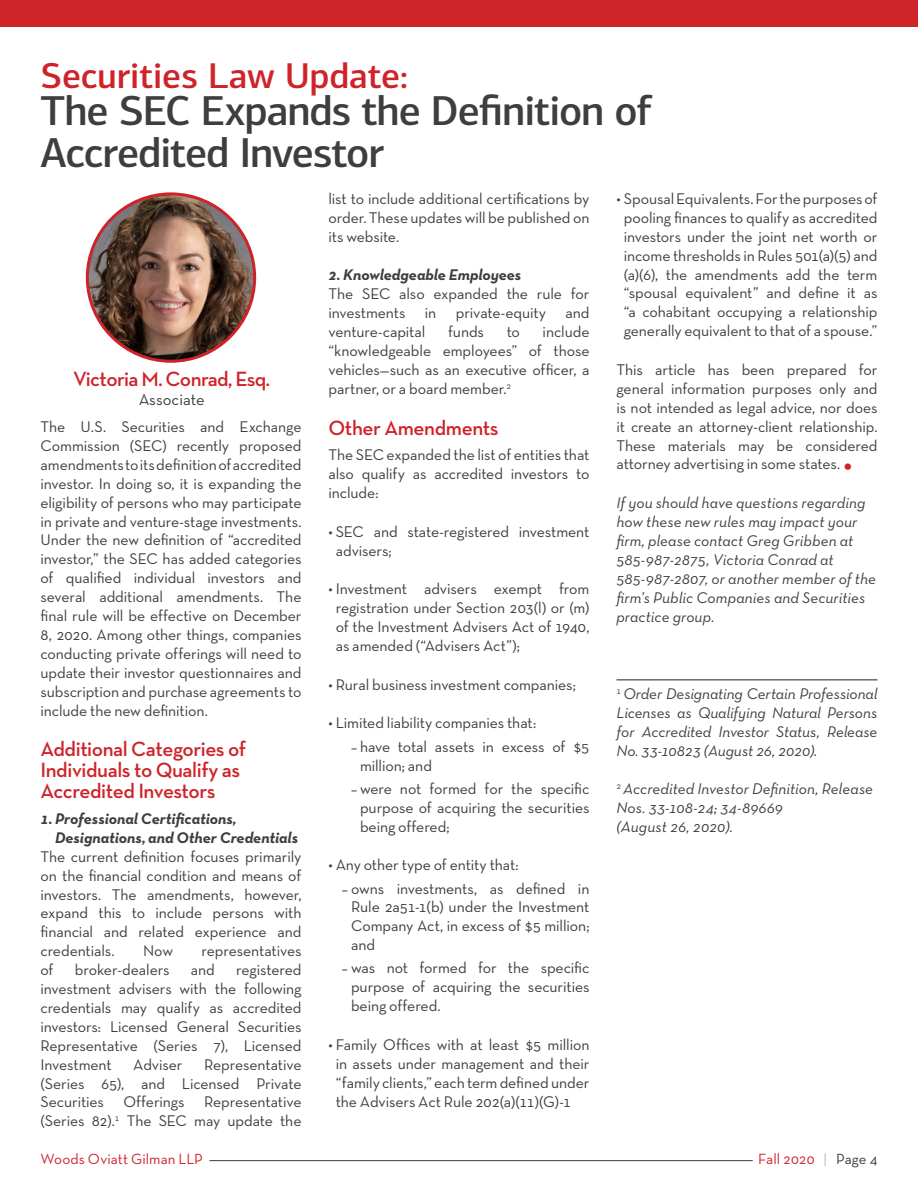
<style>
.page{position:relative;width:918px;height:1188px;background:#fff}
.page>*{position:absolute;margin:0;border:0;box-sizing:border-box;transform-origin:0 0}
.WOG_Header{font:500 42px/42px "Connections";letter-spacing:-.025em;color:#3e3e3f}
.WOG_Header-2{font:500 36px "Connections";letter-spacing:-.005em;color:#cf232a}
.WOG_Body{font:600 21px/21px "Neutra Text TFPS";letter-spacing:-.02em;color:#cf232a}
.t1{font:16.5px "Neutra Text TFPS";color:#3e3e3f}
.WOG_Body-2{font:15.75px/18.9px "Neutra Text TFPS";letter-spacing:-.005em;color:#3e3e3f;text-align:justify}
.WOG_Body-3{font:italic 15.75px/18.9px "Neutra Text TFPS";color:#3e3e3f}
.WOG_Body-4{font:italic 700 15.75px/18.9px "Neutra Text TFPS";color:#3e3e3f}
.t2{font:15px "Neutra Text TFPS";letter-spacing:.005em;color:#cf232a}
.s1{font-family:"Connections";font-weight:500;font-size:27px;color:#cf232a}
.s2{color:#bcbdc0}
.s3{color:#3e3e3f}
</style>
<div class="page">
<div style="left:0;top:0;width:918px;height:27px;background:#cf232a"></div>
<hr style="left:616px;top:680px;width:262px;height:1px;background:#231f20">
<img style="left:87px;top:194px;width:168px;height:167px;border-radius:84px">
<hr style="left:210px;top:1160px;width:543px;height:1px;background:#3e3e3f">
<p class="WOG_Header-2" style="left:40px;top:54px;width:369px">Securities Law Update:</p>
<p class="WOG_Header" style="left:40px;top:90px;width:613px">The SEC Expands the Definition of<br>Accredited Investor</p>
<p class="WOG_Body" style="left:73px;top:368px;width:198px">Victoria M. Conrad, Esq.</p>
<p class="t1" style="left:139px;top:390px;width:67px">Associate</p>
<p class="WOG_Body-2" style="left:40px;top:417px;width:262px">The U.S. Securities and Exchange Commission (SEC) recently proposed amendments to its definition of accredited investor. In doing so, it is expanding the eligibility of persons who may participate in private and venture-stage investments.<br>Under the new definition of “accredited investor,” the SEC has added categories of qualified individual investors and several additional amendments. The final rule will be effective on December 8, 2020. Among other things, companies conducting private offerings will need to update their investor questionnaires and subscription and purchase agreements to include the new definition.</p>
<p class="WOG_Body" style="left:40px;top:738px;width:207px">Additional Categories of<br>Individuals to Qualify as<br>Accredited Investors</p>
<p class="WOG_Body-4" style="left:55px;top:809px;width:245px;text-indent:-15px">1. Professional Certifications,<br>Designations, and Other Credentials</p>
<p class="WOG_Body-2" style="left:40px;top:847px;width:262px">The current definition focuses primarily on the financial condition and means of investors. The amendments, however, expand this to include persons with financial and related experience and credentials.</p>
<p class="WOG_Body-2" style="left:143px;top:941px;width:32px">Now</p>
<p class="WOG_Body-2" style="left:202px;top:941px;width:101px">representatives</p>
<p class="WOG_Body-2" style="left:40px;top:960px;width:15px">of</p>
<p class="WOG_Body-2" style="left:75px;top:960px;width:96px">broker-dealers</p>
<p class="WOG_Body-2" style="left:191px;top:960px;width:26px">and</p>
<p class="WOG_Body-2" style="left:40px;top:960px;width:263px;text-indent:196px">registered investment advisers with the following credentials may qualify as accredited investors: Licensed General Securities Representative (Series 7), Licensed Investment</p>
<p class="WOG_Body-2" style="left:133px;top:1055px;width:51px">Adviser</p>
<p class="WOG_Body-2" style="left:40px;top:1055px;width:263px;text-indent:164px">Representative (Series 65), and Licensed Private Securities Offerings Representative (Series 82).<sup>1</sup> The SEC may update the</p>
<p class="WOG_Body-2" style="left:328px;top:189px;width:263px">list to include additional certifications by order. These updates will be published on its website.</p>
<p class="WOG_Body-4" style="left:328px;top:265px;width:194px">2. Knowledgeable Employees</p>
<p class="WOG_Body-2" style="left:328px;top:284px;width:262px">The SEC also expanded the rule for investments in private-equity and venture-capital</p>
<p class="WOG_Body-2" style="left:448px;top:322px;width:37px">funds</p>
<p class="WOG_Body-2" style="left:507px;top:322px;width:15px">to</p>
<p class="WOG_Body-2" style="left:328px;top:322px;width:263px;text-indent:214px">include “knowledgeable employees” of those vehicles—such as an executive officer, a partner, or a board member.<sup>2</sup></p>
<p class="WOG_Body" style="left:328px;top:417px;width:172px">Other Amendments</p>
<p class="WOG_Body-2" style="left:328px;top:445px;width:263px">The SEC expanded the list of entities that also qualify as accredited investors to include:</p>
<p class="WOG_Body-2" style="left:336px;top:522px;width:255px;text-indent:-7px">• SEC and state-registered investment advisers;</p>
<p class="WOG_Body-2" style="left:336px;top:579px;width:255px;text-indent:-7px">• Investment advisers exempt from registration under Section 203(l) or (m) of the Investment Advisers Act of 1940, as amended (“Advisers Act”);</p>
<p class="WOG_Body-2" style="left:328px;top:675px;width:249px">• Rural business investment companies;</p>
<p class="WOG_Body-2" style="left:328px;top:713px;width:209px">• Limited liability companies that:</p>
<p class="WOG_Body-2" style="left:360px;top:737px;width:231px;text-indent:-9px">– have total assets in excess of $5 million; and</p>
<p class="WOG_Body-2" style="left:360px;top:779px;width:231px;text-indent:-9px">– were not formed for the specific purpose of acquiring the securities being offered;</p>
<p class="WOG_Body-2" style="left:328px;top:855px;width:192px">• Any other type of entity that:</p>
<p class="WOG_Body-2" style="left:351px;top:878px;width:240px;text-indent:-9px">– owns investments, as defined in Rule 2a51-1(b) under the Investment Company Act, in excess of $5 million; and</p>
<p class="WOG_Body-2" style="left:351px;top:958px;width:240px;text-indent:-9px">– was not formed for the specific purpose of acquiring the securities being offered.</p>
<p class="WOG_Body-2" style="left:336px;top:1035px;width:255px;text-indent:-7px">• Family Offices with at least $5 million in assets under management and their “family clients,” each term defined under the Advisers Act Rule 202(a)(11)(G)-1</p>
<p class="WOG_Body-2" style="left:616px;top:189px;width:263px;text-align:center">• Spousal Equivalents. For the purposes of pooling finances to qualify as accredited investors under the joint net worth or income thresholds in Rules 501(a)(5) and (a)(6), the amendments add the term “spousal equivalent” and define it as “a cohabitant occupying a relationship generally equivalent to that of a spouse.”</p>
<p class="WOG_Body-2" style="left:616px;top:360px;width:262px">This article has been prepared for general information purposes only and is not intended as legal advice, nor does it create an attorney-client relationship.<br>These materials may be considered attorney advertising in some states. <span class="s1">•</span></p>
<p class="WOG_Body-3" style="left:616px;top:493px;width:261px">If you should have questions regarding how these new rules may impact your firm, please contact Greg Gribben at 585-987-2875, Victoria Conrad at 585-987-2807, or another member of the firm’s Public Companies and Securities practice group.</p>
<p class="WOG_Body-3" style="left:616px;top:684px;width:263px;text-align:justify"><sup>1</sup> Order Designating Certain Professional Licenses as Qualifying Natural Persons for Accredited Investor Status, Release No. 33-10823 (August 26, 2020).</p>
<p class="WOG_Body-3" style="left:616px;top:779px;width:258px"><sup>2</sup> Accredited Investor Definition, Release<br>Nos. 33-108-24; 34-89669<br>(August 26, 2020).</p>
<p class="t2" style="left:40px;top:1150px;width:164px">Woods Oviatt Gilman LLP</p>
<p class="t2" style="left:758px;top:1150px;width:121px">Fall 2020 <span class="s2">|</span> <span class="s3">Page 4</span></p>
</div>
